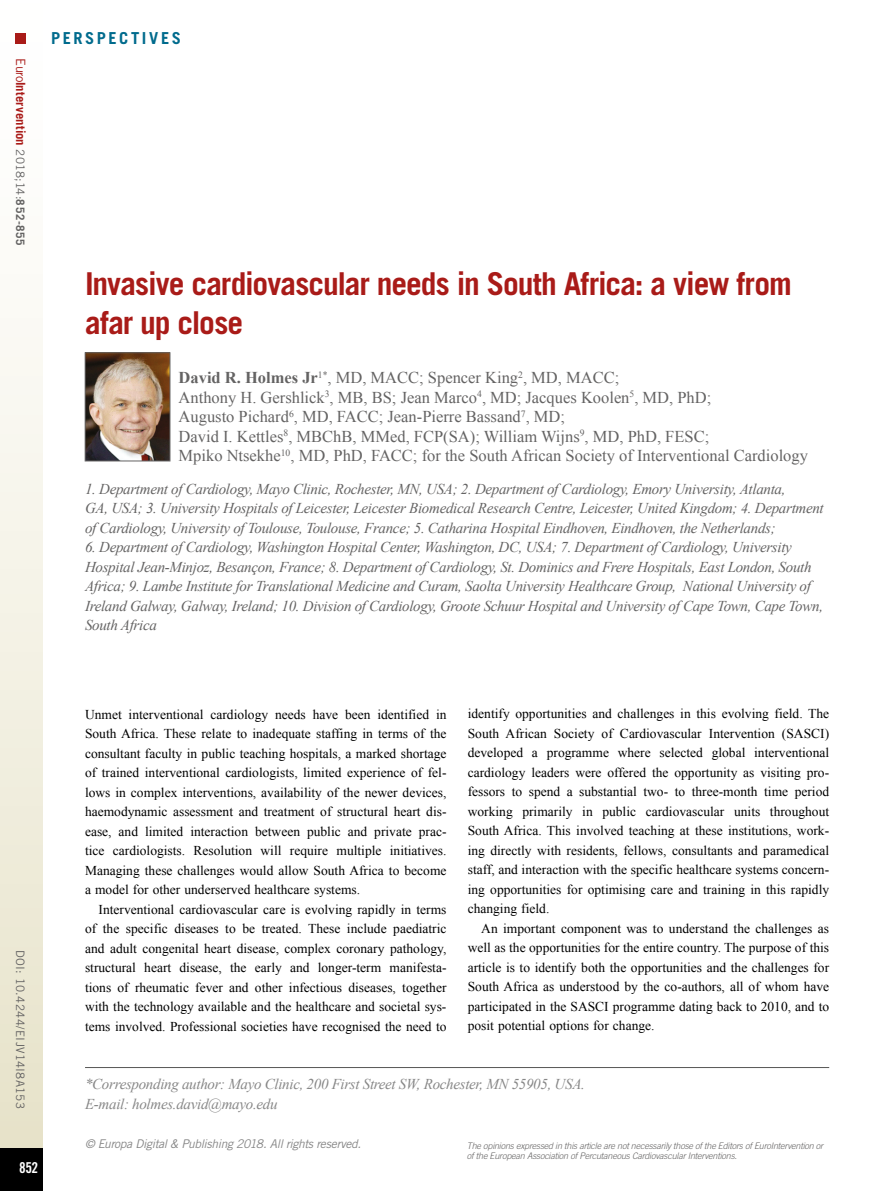
<style>
.page{position:relative;width:893px;height:1191px;background:#fff}
.page>*{position:absolute;margin:0;border:0;box-sizing:border-box;transform-origin:0 0}
.t1{font:700 31.5px/39px "Trade Gothic LT Std";letter-spacing:-.03em;color:#a91b18}
.t2{font:16.5px/19.5px "Times New Roman";color:#646363}
.t3{font:700 16.5px "Trade Gothic LT Std";letter-spacing:.155em;color:#006b8d}
.t4{font:italic 15px/19.5px "Times New Roman";letter-spacing:-.02em;color:#646363}
.t5{font:italic 15px/19.5px "Times New Roman";letter-spacing:-.02em;color:#878787}
.t6{font:15px "Trade Gothic LT Std Bd Cn 20";color:#fff}
.t7{font:13.5px/19.5px "Times New Roman";color:#000;text-align:justify}
.t8{font:700 12.75px "Trade Gothic LT Std";letter-spacing:.005em;color:#a91b18}
.t9{font:italic 12px "Trade Gothic LT Std";letter-spacing:-.03em;color:#878787}
.t10{font:11.7px "Trade Gothic LT Std";letter-spacing:.02em;color:#646363}
.t11{font:italic 300 9px/10.5px "Trade Gothic LT Std";letter-spacing:-.02em;color:#646363}
.s1{font-weight:400}
.s2{font-weight:400;font-size:11.7px;color:#646363}
.s3{font-size:11.7px;color:#646363}
.s4{font-weight:700}
</style>
<div class="page">
<div style="left:0;top:0;width:43px;height:1191px;background:linear-gradient(to bottom,#fff,#e7e2c9)"></div>
<div style="left:0;top:1148px;width:43px;height:43px;background:#000"></div>
<div style="left:16px;top:34px;width:10px;height:10px;background:#a91b18"></div>
<hr style="left:85px;top:1067px;width:744px;height:1px;background:#575756">
<img style="left:87px;top:354px;width:81px;height:105px">
<div style="left:85px;top:352px;width:85px;height:109px;border:1px solid #646363"></div>
<p class="t8" style="left:29px;top:58px;width:189px;rotate:90deg"><span class="s1">Euro</span>Intervention <span class="s2">2018;14:</span><span class="s3">852-855</span></p>
<p class="t3" style="left:51px;top:28px;width:131px">PERSPECTIVES</p>
<h1 class="t1" style="left:85px;top:264px;width:708px">Invasive cardiovascular needs in South Africa: a view from afar up close</h1>
<p class="t2" style="left:179px;top:368px;width:631px"><span class="s4">David R. Holmes Jr</span><sup>1*</sup>, MD, MACC; Spencer King<sup>2</sup>, MD, MACC;<br>Anthony H. Gershlick<sup>3</sup>, MB, BS; Jean Marco<sup>4</sup>, MD; Jacques Koolen<sup>5</sup>, MD, PhD;<br>Augusto Pichard<sup>6</sup>, MD, FACC; Jean-Pierre Bassand<sup>7</sup>, MD;<br>David I. Kettles<sup>8</sup>, MBChB, MMed, FCP(SA); William Wijns<sup>9</sup>, MD, PhD, FESC;<br>Mpiko Ntsekhe<sup>10</sup>, MD, PhD, FACC; for the South African Society of Interventional Cardiology</p>
<p class="t4" style="left:85px;top:478px;width:740px">1. Department of Cardiology, Mayo Clinic, Rochester, MN, USA; 2. Department of Cardiology, Emory University, Atlanta,<br>GA, USA; 3. University Hospitals of Leicester, Leicester Biomedical Research Centre, Leicester, United Kingdom; 4. Department of Cardiology, University of Toulouse, Toulouse, France; 5. Catharina Hospital Eindhoven, Eindhoven, the Netherlands;</p>
<p class="t4" style="left:85px;top:537px;width:740px">6. Department of Cardiology, Washington Hospital Center, Washington, DC, USA; 7. Department of Cardiology, University Hospital Jean-Minjoz, Besançon, France; 8. Department of Cardiology, St. Dominics and Frere Hospitals, East London, South Africa; 9. Lambe Institute for Translational Medicine and Curam, Saolta University Healthcare Group, National University of Ireland Galway, Galway, Ireland; 10. Division of Cardiology, Groote Schuur Hospital and University of Cape Town, Cape Town, South Africa</p>
<p class="t10" style="left:27px;top:950px;width:160px;rotate:90deg">DOI: 10.4244/EIJV14I8A153</p>
<p class="t6" style="left:19px;top:1158px;width:21px">852</p>
<p class="t7" style="left:85px;top:704px;width:363px">Unmet interventional cardiology needs have been identified in South Africa. These relate to inadequate staffing in terms of the consultant faculty in public teaching hospitals, a marked shortage of trained interventional cardiologists, limited experience of fel&shy;lows in complex interventions, availability of the newer devices, haemodynamic assessment and treatment of structural heart dis&shy;ease, and limited interaction between public and private prac&shy;tice cardiologists. Resolution will require multiple initiatives.<br>Managing these challenges would allow South Africa to become a model for other underserved healthcare systems.</p>
<p class="t7" style="left:85px;top:899px;width:363px;text-indent:14px">Interventional cardiovascular care is evolving rapidly in terms of the specific diseases to be treated. These include paediatric and adult congenital heart disease, complex coronary pathology, structural heart disease, the early and longer-term manifesta&shy;tions of rheumatic fever and other infectious diseases, together with the technology available and the healthcare and societal sys&shy;tems involved. Professional societies have recognised the need to</p>
<p class="t7" style="left:468px;top:704px;width:363px">identify opportunities and challenges in this evolving field. The South African Society of Cardiovascular Intervention (SASCI) developed a programme where selected global interventional cardiology leaders were offered the opportunity as visiting pro&shy;fessors to spend a substantial two- to three-month time period working primarily in public cardiovascular units throughout South Africa. This involved teaching at these institutions, work&shy;ing directly with residents, fellows, consultants and paramedical staff, and interaction with the specific healthcare systems concern&shy;ing opportunities for optimising care and training in this rapidly changing field.</p>
<p class="t7" style="left:468px;top:918px;width:363px;text-indent:14px">An important component was to understand the challenges as well as the opportunities for the entire country. The purpose of this article is to identify both the opportunities and the challenges for South Africa as understood by the co-authors, all of whom have participated in the SASCI programme dating back to 2010, and to posit potential options for change.</p>
<p class="t5" style="left:85px;top:1074px;width:501px">*Corresponding author: Mayo Clinic, 200 First Street SW, Rochester, MN 55905, USA.<br>E-mail: holmes.david@mayo.edu</p>
<p class="t9" style="left:85px;top:1137px;width:278px">© Europa Digital &amp; Publishing 2018. All rights reserved.</p>
<p class="t11" style="left:467px;top:1140px;width:358px">The opinions expressed in this article are not necessarily those of the Editors of EuroIntervention or of the European Association of Percutaneous Cardiovascular Interventions.</p>
</div>
